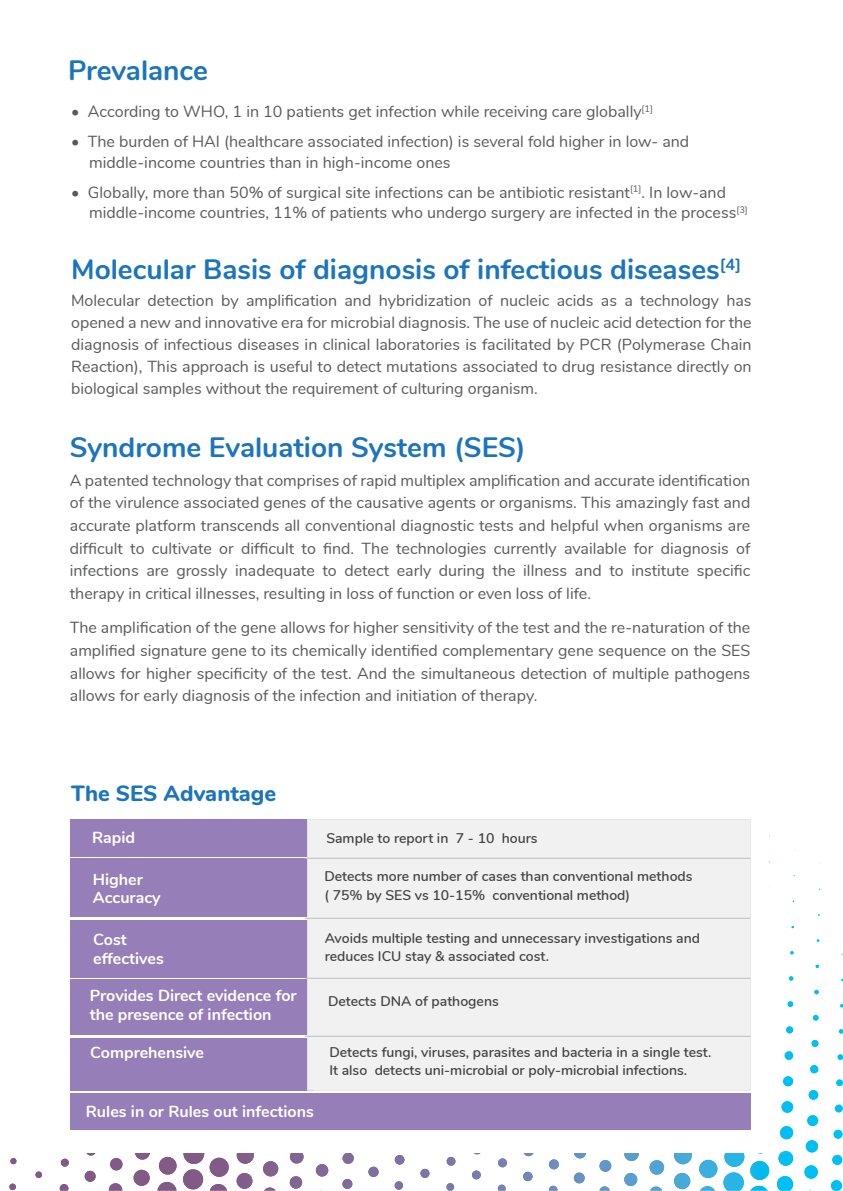
<style>
.page{position:relative;width:843px;height:1191px;background:#fff}
.page>*{position:absolute;margin:0;border:0;box-sizing:border-box;transform-origin:0 0}
.t1{font:700 28px "Nunito";color:#1c75bc}
.t2{font:800 22px "Nunito";color:#1c75bc}
.t3{font:16px/22.6px "Nunito";color:#58595b;text-align:justify}
.t4{font:700 16px/18.4px "Nunito";color:#fff}
.t5{font:600 14px/18.6px "Nunito";color:#414042}
</style>
<div class="page">
<svg style="left:9px;top:1183px;width:7px;height:7px"></svg>
<svg style="left:10px;top:1158px;width:7px;height:6px"></svg>
<svg style="left:35px;top:1171px;width:7px;height:7px"></svg>
<svg style="left:60px;top:1184px;width:8px;height:6px"></svg>
<svg style="left:61px;top:1159px;width:8px;height:8px"></svg>
<svg style="left:85px;top:1171px;width:11px;height:11px"></svg>
<svg style="left:86px;top:1153px;width:10px;height:3px"></svg>
<svg style="left:109px;top:1183px;width:13px;height:7px"></svg>
<svg style="left:110px;top:1158px;width:13px;height:12px"></svg>
<svg style="left:133px;top:810px;width:663px;height:381px"></svg>
<svg style="left:804px;top:1165px;width:13px;height:14px"></svg>
<svg style="left:805px;top:1140px;width:13px;height:12px"></svg>
<svg style="left:807px;top:1115px;width:11px;height:11px"></svg>
<svg style="left:808px;top:1090px;width:10px;height:10px"></svg>
<svg style="left:810px;top:1065px;width:8px;height:8px"></svg>
<svg style="left:811px;top:1040px;width:7px;height:7px"></svg>
<svg style="left:813px;top:1015px;width:5px;height:6px"></svg>
<svg style="left:814px;top:990px;width:4px;height:4px"></svg>
<svg style="left:831px;top:1180px;width:10px;height:10px"></svg>
<svg style="left:832px;top:1155px;width:10px;height:10px"></svg>
<svg style="left:833px;top:1130px;width:9px;height:9px"></svg>
<svg style="left:834px;top:1105px;width:8px;height:7px"></svg>
<svg style="left:836px;top:1079px;width:6px;height:7px"></svg>
<svg style="left:837px;top:1054px;width:5px;height:6px"></svg>
<svg style="left:839px;top:1029px;width:3px;height:4px"></svg>
<div style="left:0;top:669px;width:768px;height:483px;background:#fff"></div>
<div style="left:70px;top:819px;width:244px;height:38px;background:#967eb8"></div>
<div style="left:70px;top:859px;width:244px;height:58px;background:#967eb8"></div>
<div style="left:70px;top:920px;width:244px;height:57px;background:#967eb8"></div>
<div style="left:70px;top:980px;width:244px;height:55px;background:#967eb8"></div>
<div style="left:70px;top:1038px;width:244px;height:53px;background:#967eb8"></div>
<div style="left:70px;top:1093px;width:680px;height:37px;background:#967eb8"></div>
<div style="left:307px;top:819px;width:444px;height:272px;background:#f1f1f2;border:1px solid #e6e7e8"></div>
<hr style="left:304px;top:1036px;width:446px;height:1px;background:#bcbec0">
<hr style="left:304px;top:978px;width:446px;height:1px;background:#bcbec0">
<hr style="left:304px;top:918px;width:446px;height:1px;background:#bcbec0">
<hr style="left:304px;top:858px;width:446px;height:1px;background:#bcbec0">
<h1 class="t1" style="left:68px;top:50px;width:142px">Prevalance</h1>
<p class="t3" style="left:71px;top:99px;width:583px">• According to WHO, 1 in 10 patients get infection while receiving care globally<sup>[1]</sup></p>
<p class="t3" style="left:89px;top:131px;width:601px;line-height:20.2px;text-indent:-18px">• The burden of HAI (healthcare associated infection) is several fold higher in low- and middle-income countries than in high-income ones</p>
<p class="t3" style="left:89px;top:181px;width:660px;line-height:20.2px;text-indent:-18px">• Globally, more than 50% of surgical site infections can be antibiotic resistant<sup>[1]</sup>. In low-and middle-income countries, 11% of patients who undergo surgery are infected in the process<sup>[3]</sup></p>
<h1 class="t1" style="left:71px;top:249px;width:671px">Molecular Basis of diagnosis of infectious diseases<sup>[4]</sup></h1>
<p class="t3" style="left:71px;top:288px;width:682px;line-height:22px">Molecular detection by amplification and hybridization of nucleic acids as a technology has opened a new and innovative era for microbial diagnosis. The use of nucleic acid detection for the diagnosis of infectious diseases in clinical laboratories is facilitated by PCR (Polymerase Chain Reaction), This approach is useful to detect mutations associated to drug resistance directly on biological samples without the requirement of culturing organism.</p>
<h1 class="t1" style="left:70px;top:427px;width:457px">Syndrome Evaluation System (SES)</h1>
<p class="t3" style="left:70px;top:468px;width:682px">A patented technology that comprises of rapid multiplex amplification and accurate identification of the virulence associated genes of the causative agents or organisms. This amazingly fast and accurate platform transcends all conventional diagnostic tests and helpful when organisms are difficult to cultivate or difficult to find. The technologies currently available for diagnosis of infections are grossly inadequate to detect early during the illness and to institute specific therapy in critical illnesses, resulting in loss of function or even loss of life.</p>
<p class="t3" style="left:70px;top:616px;width:682px">The amplification of the gene allows for higher sensitivity of the test and the re-naturation of the amplified signature gene to its chemically identified complementary gene sequence on the SES allows for higher specificity of the test. And the simultaneous detection of multiple pathogens allows for early diagnosis of the infection and initiation of therapy.</p>
<h2 class="t2" style="left:71px;top:777px;width:206px">The SES Advantage</h2>
<p class="t4" style="left:92px;top:828px;width:45px">Rapid</p>
<p class="t4" style="left:93px;top:869px;width:69px">Higher<br>Accuracy</p>
<p class="t4" style="left:93px;top:929px;width:72px">Cost effectives</p>
<p class="t4" style="left:90px;top:985px;width:208px;line-height:19.2px">Provides Direct evidence for the presence of infection</p>
<p class="t4" style="left:90px;top:1043px;width:115px">Comprehensive</p>
<p class="t4" style="left:86px;top:1101px;width:229px">Rules in or Rules out infections</p>
<p class="t5" style="left:326px;top:828px;width:213px">Sample to report in 7 - 10 hours</p>
<p class="t5" style="left:324px;top:866px;width:369px">Detects more number of cases than conventional methods ( 75% by SES vs 10-15% conventional method)</p>
<p class="t5" style="left:324px;top:928px;width:377px">Avoids multiple testing and unnecessary investigations and reduces ICU stay &amp; associated cost.</p>
<p class="t5" style="left:328px;top:991px;width:172px">Detects DNA of pathogens</p>
<p class="t5" style="left:329px;top:1042px;width:383px">Detects fungi, viruses, parasites and bacteria in a single test.<br>It also detects uni-microbial or poly-microbial infections.</p>
</div>
